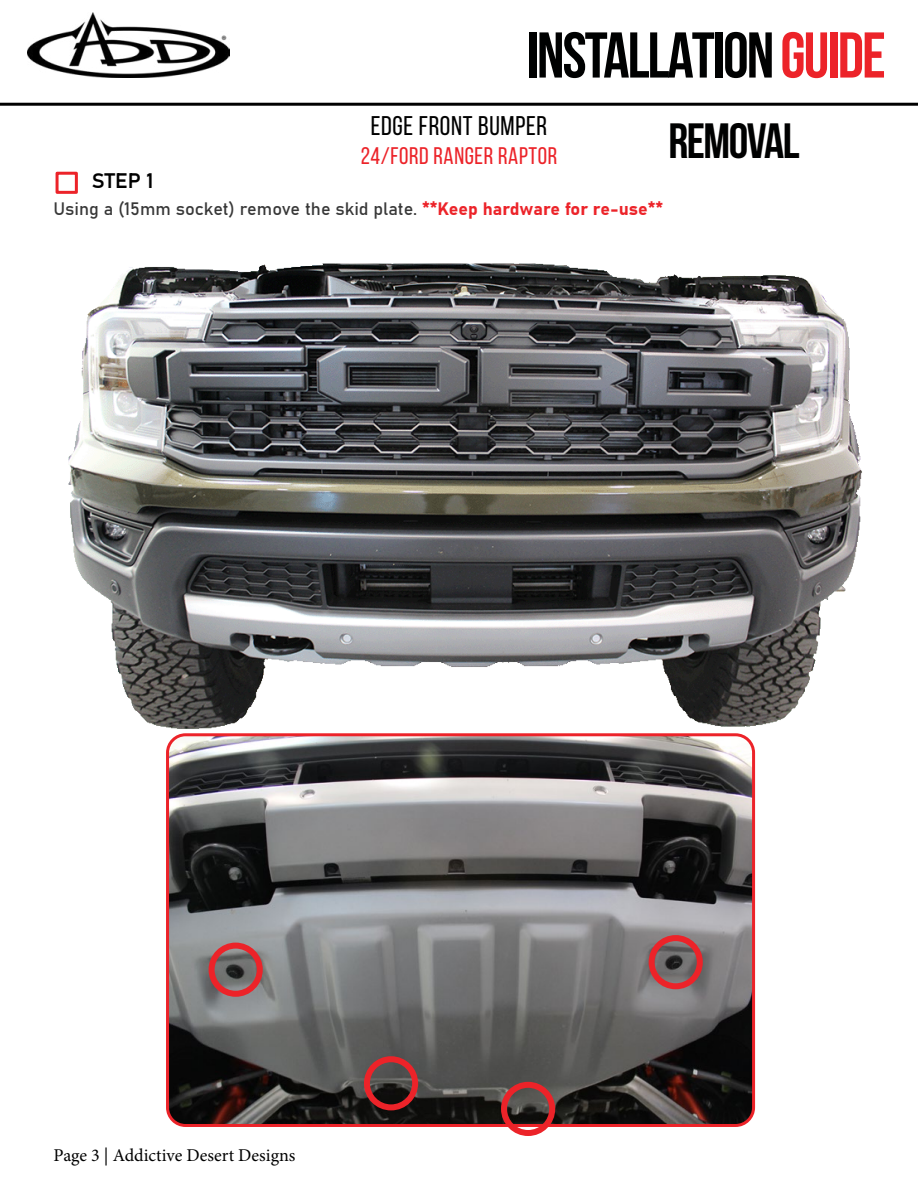
<style>
.page{position:relative;width:918px;height:1188px;background:#fff}
.page>*{position:absolute;margin:0;border:0;box-sizing:border-box;transform-origin:0 0}
.t1{font:700 64.5px "Bebas Neue";letter-spacing:-.03em;color:#000101}
.t2{font:700 49.5px "Bebas Neue";letter-spacing:-.03em;color:#000101}
.t3{font:27px "Bebas Neue";letter-spacing:.025em;color:#000}
.t4{font:24px "Bebas Neue";letter-spacing:.025em;color:#ec2329}
.t5{font:21px "Bahnschrift";color:#000}
.t6{font:18px "Bahnschrift";color:#383838}
.t7{font:18px "Minion Pro";color:#000}
.s1{color:#ec2329}
</style>
<div class="page">
<hr style="left:0;top:103px;width:918px;height:3px;background:#000">
<img style="left:27px;top:12px;width:203px;height:65px">
<div style="left:56px;top:172px;width:22px;height:22px;border:3px solid #ec2329"></div>
<img style="left:68px;top:264px;width:794px;height:465px">
<img style="left:170px;top:737px;width:581px;height:386px">
<div style="left:166px;top:733px;width:589px;height:394px;border:3px solid #ec2329;border-radius:18px"></div>
<div style="left:209px;top:943px;width:54px;height:54px;border:6px solid #ec2329;border-radius:50%"></div>
<div style="left:649px;top:935px;width:54px;height:54px;border:6px solid #ec2329;border-radius:50%"></div>
<div style="left:364px;top:1056px;width:54px;height:54px;border:6px solid #ec2329;border-radius:50%"></div>
<div style="left:501px;top:1082px;width:54px;height:54px;border:6px solid #ec2329;border-radius:50%"></div>
<h1 class="t1" style="left:527px;top:20px;width:361px">INSTALLATION<span class="s1">GUIDE</span></h1>
<h3 class="t3" style="left:371px;top:111px;width:178px">EDGE FRONT BUMPER</h3>
<h3 class="t4" style="left:361px;top:143px;width:198px">24/FORD RANGER RAPTOR</h3>
<h2 class="t2" style="left:668px;top:114px;width:133px">REMOVAL</h2>
<p class="t5" style="left:92px;top:165px;width:63px">STEP 1</p>
<p class="t6" style="left:54px;top:195px;width:611px">Using a (15mm socket) remove the skid plate. <span class="s1">**Keep hardware for re-use**</span></p>
<p class="t7" style="left:54px;top:1143px;width:243px">Page 3 | Addictive Desert Designs</p>
</div>
